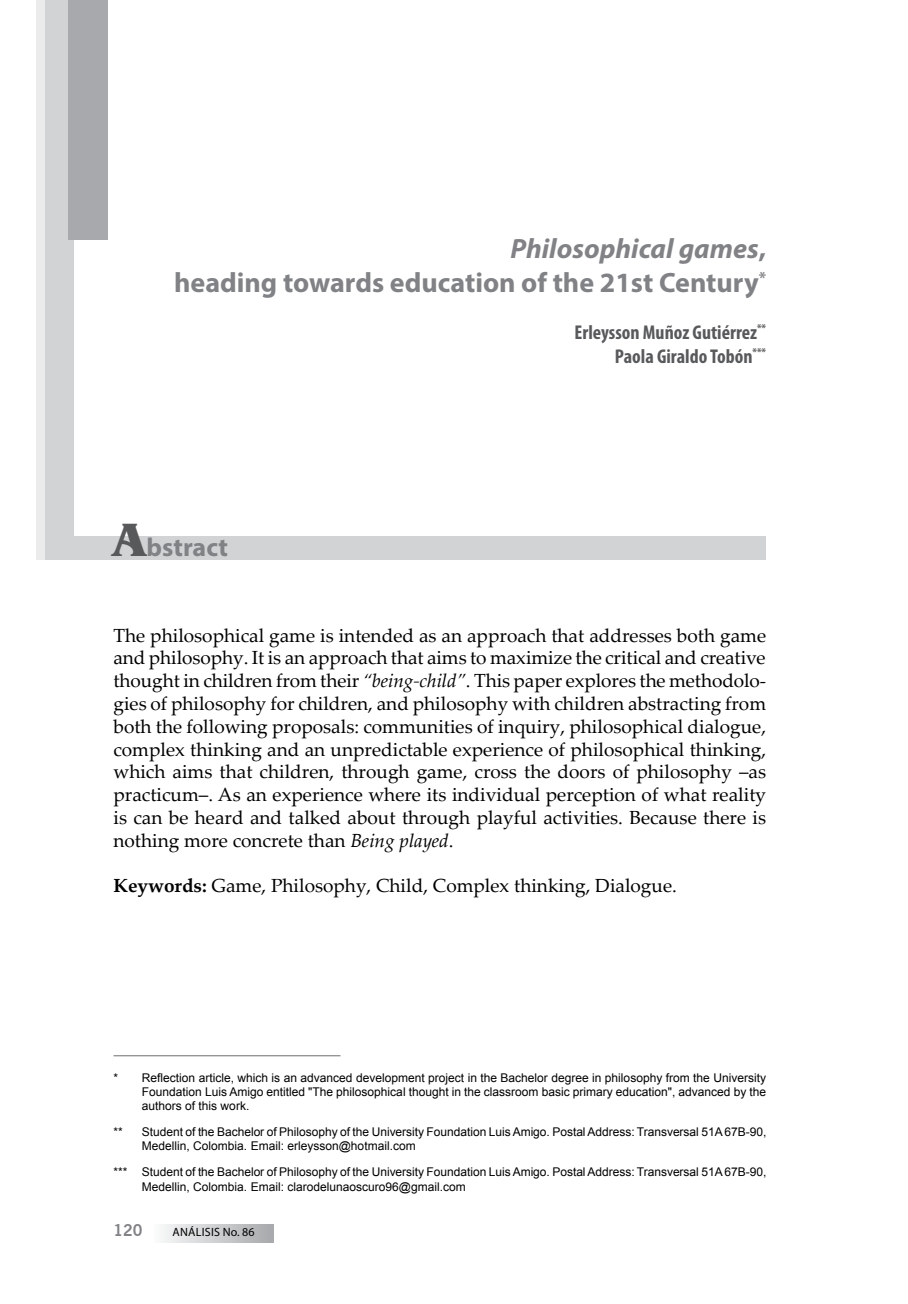
<style>
.page{position:relative;width:908px;height:1304px;background:#fff}
.page>*{position:absolute;margin:0;border:0;box-sizing:border-box;transform-origin:0 0}
.t1{font:700 28px/33.6px "Myriad Pro";color:#808285;text-align:right}
.t2{font:700 26px "Myriad Pro";color:#808285}
.t3{font:700 condensed 20px/24px "Myriad Pro";color:#58595b;text-align:right}
.t4{font:19px/22.8px "Palatino Linotype";color:#000;text-align:justify}
.t5{font:700 16px "News Gothic BT";color:#808285}
.t6{font:12px/14.4px "Arial";color:#000}
.t7{font:12px "Myriad Pro";letter-spacing:.02em;color:#000}
.s1{font-style:italic}
.s2{color:#fff}
.s3{font-family:"Benguiat IT Cby BT";font-size:48px;color:#58595b}
.s4{font-weight:700}
</style>
<div class="page">
<div style="left:152px;top:1224px;width:121px;height:19px;background:linear-gradient(to right,#fcfdfd,#a6a9ac)"></div>
<div style="left:55px;top:536px;width:710px;height:24px;background:#d1d3d4"></div>
<div style="left:43px;top:0;width:30px;height:560px;background:#d1d3d4"></div>
<div style="left:37px;top:0;width:8px;height:560px;background:#ebebec"></div>
<div style="left:68px;top:0;width:40px;height:239px;background:#a7a9ac"></div>
<hr style="left:113px;top:1055px;width:227px;height:1px;background:#6d6e71">
<h1 class="t1" style="left:174px;top:231px;width:593px"><span class="s1">Philosophical games</span>,<br>heading towards education of the 21st Century<sup>*</sup></h1>
<p class="t3" style="left:557px;top:319px;width:210px"><span class="s2">11</span>Erleysson Muñoz Gutiérrez<sup>**<br></sup><span class="s2">12</span>Paola Giraldo Tobón<sup>***</sup></p>
<h2 class="t2" style="left:113px;top:531px;width:116px"><span class="s3">A</span>bstract</h2>
<p class="t4" style="left:113px;top:623px;width:654px">The philosophical game is intended as an approach that addresses both game and philosophy. It is an approach that aims to maximize the critical and creative thought in children from their <span class="s1">“being-child”</span>. This paper explores the methodolo&shy;gies of philosophy for children, and philosophy with children abstracting from both the following proposals: communities of inquiry, philosophical dialogue, complex thinking and an unpredictable experience of philosophical thinking, which aims that children, through game, cross the doors of philosophy –as practicum–. As an experience where its individual perception of what reality is can be heard and talked about through playful activities. Because there is nothing more concrete than <span class="s1">Being played</span>.</p>
<p class="t4" style="left:113px;top:874px;width:564px"><span class="s4">Keywords:</span> Game, Philosophy, Child, Complex thinking, Dialogue.</p>
<p class="t6" style="left:142px;top:1070px;width:625px;text-align:justify;text-indent:-28px">* Reflection article, which is an advanced development project in the Bachelor degree in philosophy from the University Foundation Luis Amigo entitled "The philosophical thought in the classroom basic primary education", advanced by the authors of this work.</p>
<p class="t6" style="left:113px;top:1125px;width:11px">**</p>
<p class="t6" style="left:142px;top:1125px;width:625px">Student of the Bachelor of Philosophy of the University Foundation Luis Amigo. Postal Address: Transversal 51A 67B-90,<br>Medellin, Colombia. Email: erleysson@hotmail.com</p>
<p class="t6" style="left:142px;top:1165px;width:625px;text-indent:-28px">*** Student of the Bachelor of Philosophy of the University Foundation Luis Amigo. Postal Address: Transversal 51A 67B-90,<br>Medellin, Colombia. Email: clarodelunaoscuro96@gmail.com</p>
<p class="t5" style="left:113px;top:1221px;width:31px">120</p>
<p class="t7" style="left:172px;top:1225px;width:83px">ANÁLISIS No. 86</p>
</div>
